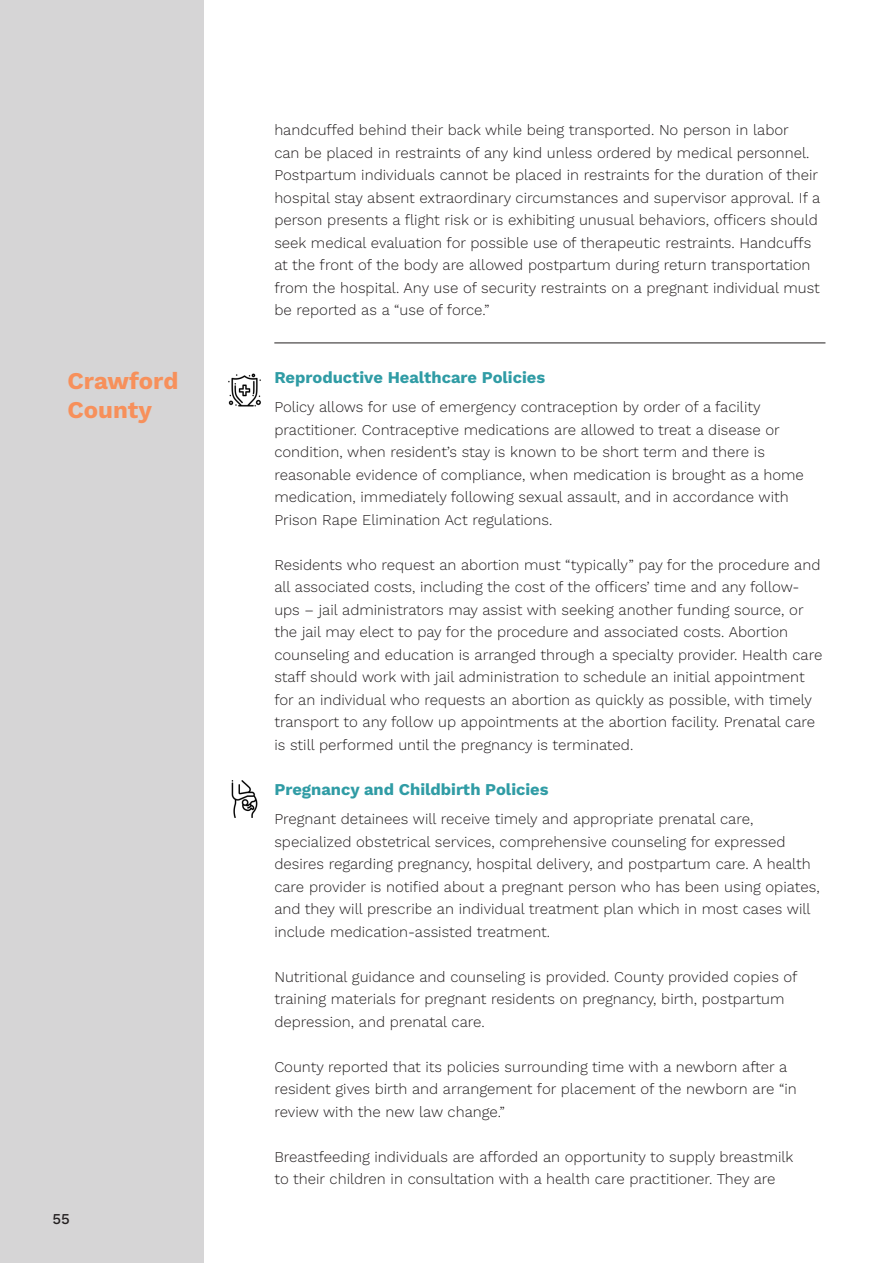
<style>
.page{position:relative;width:893px;height:1263px;background:#fff}
.page>*{position:absolute;margin:0;border:0;box-sizing:border-box;transform-origin:0 0}
.head_1{font:700 24px/28.8px "Work Sans";color:#f7905b}
.t1{font:700 16.5px "Work Sans";color:#309ca5}
.t2{font:300 15px/22.5px "Work Sans";color:#231f20}
.t3{font:500 15px "Work Sans";color:#231f20}
</style>
<div class="page">
<div style="left:0;top:0;width:204px;height:1263px;background:#d6d5d6"></div>
<hr style="left:892px;top:0;width:1px;height:1263px;background:#d6d5d6">
<img style="left:228px;top:373px;width:33px;height:34px">
<img style="left:231px;top:780px;width:27px;height:37px">
<hr style="left:274px;top:343px;width:551px;height:1px;background:#231f20">
<p class="head_1" style="left:68px;top:365px;width:112px">Crawford<br>County</p>
<p class="t3" style="left:52px;top:1207px;width:19px">55</p>
<p class="t2" style="left:274px;top:119px;width:547px">handcuffed behind their back while being transported. No person in labor<br>can be placed in restraints of any kind unless ordered by medical personnel.<br>Postpartum individuals cannot be placed in restraints for the duration of their hospital stay absent extraordinary circumstances and supervisor approval. If a person presents a flight risk or is exhibiting unusual behaviors, officers should seek medical evaluation for possible use of therapeutic restraints. Handcuffs at the front of the body are allowed postpartum during return transportation from the hospital. Any use of security restraints on a pregnant individual must be reported as a “use of force.”</p>
<p class="t1" style="left:274px;top:365px;width:272px">Reproductive Healthcare Policies</p>
<p class="t2" style="left:274px;top:395px;width:531px">Policy allows for use of emergency contraception by order of a facility practitioner. Contraceptive medications are allowed to treat a disease or condition, when resident’s stay is known to be short term and there is reasonable evidence of compliance, when medication is brought as a home medication, immediately following sexual assault, and in accordance with Prison Rape Elimination Act regulations.</p>
<p class="t2" style="left:274px;top:553px;width:550px">Residents who request an abortion must “typically” pay for the procedure and all associated costs, including the cost of the officers’ time and any follow&shy;ups – jail administrators may assist with seeking another funding source, or the jail may elect to pay for the procedure and associated costs. Abortion counseling and education is arranged through a specialty provider. Health care staff should work with jail administration to schedule an initial appointment for an individual who requests an abortion as quickly as possible, with timely transport to any follow up appointments at the abortion facility. Prenatal care is still performed until the pregnancy is terminated.</p>
<p class="t1" style="left:274px;top:777px;width:276px">Pregnancy and Childbirth Policies</p>
<p class="t2" style="left:274px;top:807px;width:547px">Pregnant detainees will receive timely and appropriate prenatal care, specialized obstetrical services, comprehensive counseling for expressed desires regarding pregnancy, hospital delivery, and postpartum care. A health care provider is notified about a pregnant person who has been using opiates, and they will prescribe an individual treatment plan which in most cases will include medication-assisted treatment.</p>
<p class="t2" style="left:274px;top:965px;width:525px">Nutritional guidance and counseling is provided. County provided copies of training materials for pregnant residents on pregnancy, birth, postpartum depression, and prenatal care.</p>
<p class="t2" style="left:274px;top:1055px;width:524px">County reported that its policies surrounding time with a newborn after a resident gives birth and arrangement for placement of the newborn are “in review with the new law change.”</p>
<p class="t2" style="left:274px;top:1145px;width:521px">Breastfeeding individuals are afforded an opportunity to supply breastmilk to their children in consultation with a health care practitioner. They are</p>
</div>
